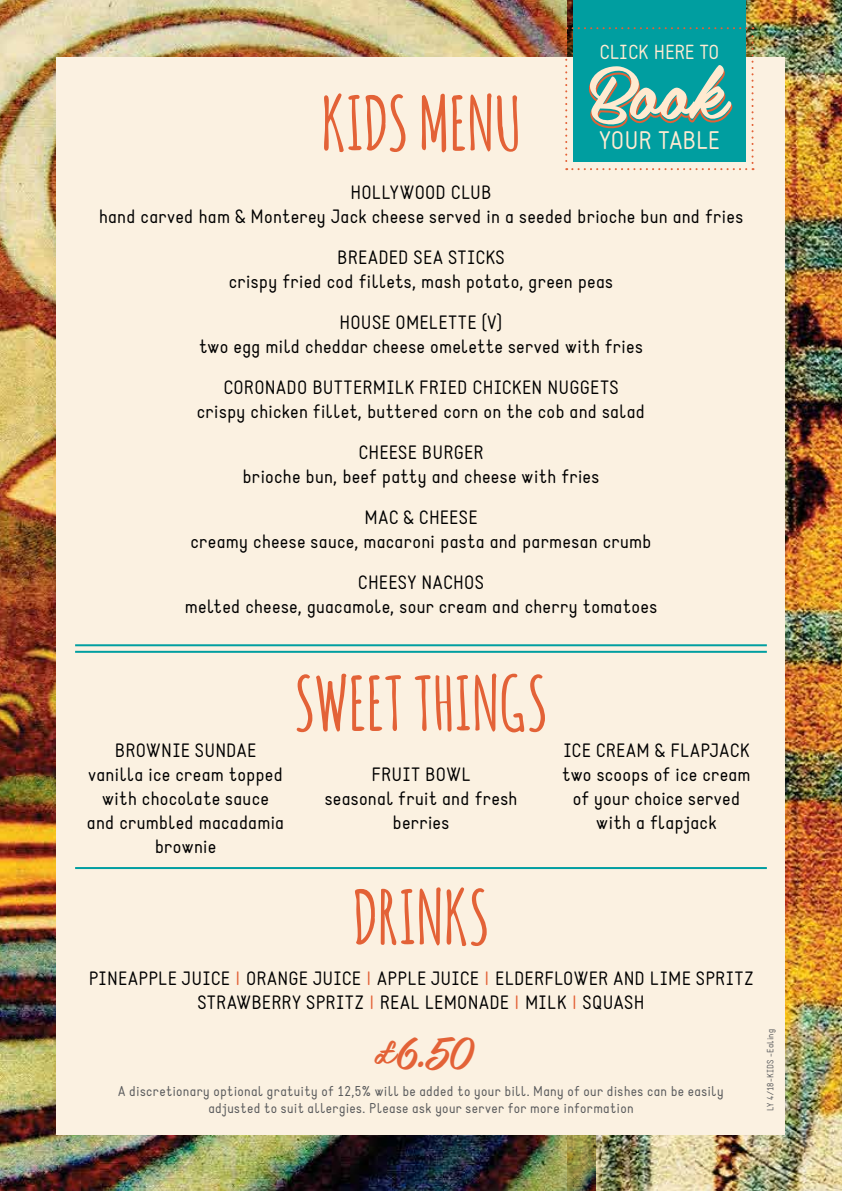
<style>
.page{position:relative;width:842px;height:1191px;background:#fff}
.page>*{position:absolute;margin:0;border:0;box-sizing:border-box;transform-origin:0 0}
.t1{font:700 73.2px "Amatic";letter-spacing:.02em;color:#e36237}
.t2{font:72px "Belinda";color:#ffead0}
.t3{font:42px "Belinda";color:#e36237}
.t4{font:25px "Static";color:#ffebd2}
.t5{font:20px "Static";color:#ffebd2}
.t6{font:19px/24px "Static";letter-spacing:.015em;color:#000;text-align:center}
.t7{font:14px/17px "Static";letter-spacing:.025em;color:#58595b;text-align:center}
.t8{font:9px "Static";letter-spacing:.03em;color:#58595b}
.s1{color:#e36237}
</style>
<div class="page">
<img style="left:595px;top:0;width:247px;height:1191px">
<img style="left:0;top:0;width:595px;height:1191px">
<div style="left:57px;top:57px;width:728px;height:1077px;background:#fbf1e1"></div>
<hr style="left:75px;top:651px;width:692px;height:2px;background:#009ea0">
<hr style="left:75px;top:644px;width:692px;height:2px;background:#009ea0">
<hr style="left:75px;top:867px;width:692px;height:2px;background:#009ea0">
<div style="left:573px;top:0;width:172px;height:162px;background:#009ea0"></div>
<svg style="left:565px;top:27px;width:188px;height:143px"></svg>
<h1 class="t1" style="left:321px;top:71px;width:200px">KIDS MENU</h1>
<p class="t5" style="left:600px;top:40px;width:121px">CLICK HERE TO</p>
<h2 class="t2" style="left:590px;top:32px;width:135px">Book</h2>
<h3 class="t4" style="left:599px;top:125px;width:122px">YOUR TABLE</h3>
<p class="t6" style="left:99px;top:180px;width:646px">HOLLYWOOD CLUB<br>hand carved ham &amp; Monterey Jack cheese served in a seeded brioche bun and fries</p>
<p class="t6" style="left:229px;top:245px;width:386px">BREADED SEA STICKS<br>crispy fried cod fillets, mash potato, green peas</p>
<p class="t6" style="left:199px;top:310px;width:445px">HOUSE OMELETTE (V)<br>two egg mild cheddar cheese omelette served with fries</p>
<p class="t6" style="left:197px;top:375px;width:450px">CORONADO BUTTERMILK FRIED CHICKEN NUGGETS crispy chicken fillet, buttered corn on the cob and salad</p>
<p class="t6" style="left:243px;top:440px;width:358px">CHEESE BURGER<br>brioche bun, beef patty and cheese with fries</p>
<p class="t6" style="left:191px;top:505px;width:462px">MAC &amp; CHEESE<br>creamy cheese sauce, macaroni pasta and parmesan crumb</p>
<p class="t6" style="left:185px;top:570px;width:474px">CHEESY NACHOS<br>melted cheese, guacamole, sour cream and cherry tomatoes</p>
<p class="t6" style="left:87px;top:739px;width:199px">BROWNIE SUNDAE vanilla ice cream topped with chocolate sauce and crumbled macadamia brownie</p>
<h1 class="t1" style="left:295px;top:651px;width:253px">SWEET THINGS</h1>
<p class="t6" style="left:325px;top:763px;width:194px">FRUIT BOWL<br>seasonal fruit and fresh berries</p>
<h1 class="t1" style="left:354px;top:865px;width:136px">DRINKS</h1>
<p class="t6" style="left:562px;top:739px;width:190px">ICE CREAM &amp; FLAPJACK two scoops of ice cream of your choice served with a flapjack</p>
<p class="t6" style="left:89px;top:966px;width:666px">PINEAPPLE JUICE <span class="s1">|</span> ORANGE JUICE <span class="s1">|</span> APPLE JUICE <span class="s1">|</span> ELDERFLOWER AND LIME SPRITZ<br>STRAWBERRY SPRITZ <span class="s1">|</span> REAL LEMONADE <span class="s1">|</span> MILK <span class="s1">|</span> SQUASH</p>
<h3 class="t3" style="left:370px;top:1016px;width:104px">£6.50</h3>
<p class="t7" style="left:118px;top:1082px;width:607px">A discretionary optional gratuity of 12,5% will be added to your bill. Many of our dishes can be easily adjusted to suit allergies. Please ask your server for more information</p>
<p class="t8" style="left:765px;top:1111px;width:84px;rotate:-90deg">LY 4/18-KIDS -Ealing</p>
</div>
